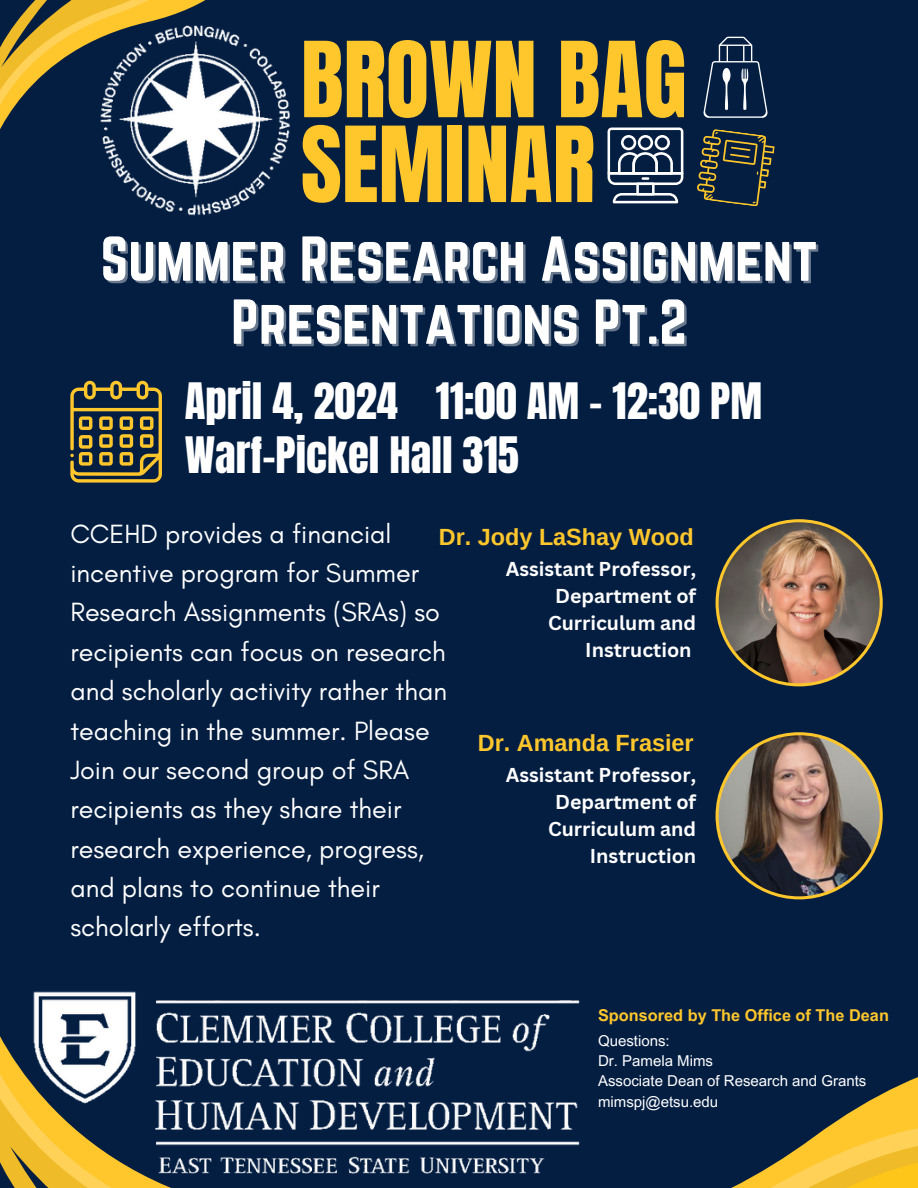
<style>
.page{position:relative;width:918px;height:1188px;background:#041e42}
.page>*{position:absolute;margin:0;border:0;box-sizing:border-box;transform-origin:0 0}
.t1{font:88.95px "Anton";color:#ffc72c}
.t2{font:55.5px "Norwester";color:#fff}
.t3{font:42.75px "Anton";color:#fff}
.t4{font:26.85px/39.3px "Glacial Indifference";color:#fff}
.t5{font:700 23.4px "Arimo";color:#ffc72c}
.t6{font:700 19.5px/27px "Canva Sans";color:#fff;text-align:right}
.t7{font:700 16.35px "Arial MT Pro";color:#ffc72c}
.t8{font:15px "Arial MT Pro";color:#fff}
</style>
<div class="page">
<svg style="left:731px;top:1087px;width:180px;height:101px"></svg>
<svg style="left:0;top:0;width:58px;height:129px"></svg>
<img style="left:58px;top:0;width:232px;height:216px">
<svg style="left:608px;top:128px;width:75px;height:75px"></svg>
<svg style="left:697px;top:129px;width:78px;height:78px"></svg>
<svg style="left:704px;top:37px;width:63px;height:80px"></svg>
<img style="left:450px;top:1000px;width:130px;height:174px">
<svg style="left:371px;top:1000px;width:79px;height:174px"></svg>
<svg style="left:0;top:991px;width:371px;height:183px"></svg>
<svg style="left:0;top:1069px;width:251px;height:119px"></svg>
<img style="left:716px;top:519px;width:167px;height:167px">
<img style="left:716px;top:732px;width:167px;height:167px">
<svg style="left:70px;top:381px;width:92px;height:101px"></svg>
<p class="t1" style="left:301px;top:16px;width:387px">BROWN BAG</p>
<p class="t1" style="left:301px;top:101px;width:296px">SEMINAR</p>
<h4 class="t2" style="left:100px;top:225px;width:719px">Summer Research Assignment</h4>
<h5 class="t2" style="left:231px;top:288px;width:457px">Presentations Pt.2</h5>
<p class="t3" style="left:185px;top:370px;width:215px">April 4, 2024</p>
<p class="t3" style="left:436px;top:370px;width:328px">11:00 AM - 12:30 PM</p>
<p class="t3" style="left:185px;top:425px;width:336px">Warf-Pickel Hall 315</p>
<h3 class="t4" style="left:70px;top:514px;width:378px">CCEHD provides a financial incentive program for Summer<br>Research Assignments (SRAs) so recipients can focus on research and scholarly activity rather than teaching in the summer. Please<br>Join our second group of SRA recipients as they share their research experience, progress, and plans to continue their scholarly efforts.</h3>
<p class="t5" style="left:439px;top:524px;width:256px">Dr. Jody LaShay Wood</p>
<p class="t6" style="left:506px;top:555px;width:192px">Assistant Professor,<br>Department of<br>Curriculum and<br>Instruction</p>
<p class="t5" style="left:478px;top:730px;width:217px">Dr. Amanda Frasier</p>
<p class="t6" style="left:506px;top:761px;width:192px">Assistant Professor,<br>Department of<br>Curriculum and<br>Instruction</p>
<h1 class="t7" style="left:598px;top:1009px;width:292px">Sponsored by The Office of The Dean</h1>
<p class="t8" style="left:598px;top:1035px;width:73px">Questions:</p>
<h2 class="t8" style="left:598px;top:1055px;width:116px">Dr. Pamela Mims</h2>
<p class="t8" style="left:598px;top:1076px;width:270px">Associate Dean of Research and Grants</p>
<h4 class="t8" style="left:598px;top:1096px;width:122px">mimspj@etsu.edu</h4>
</div>
